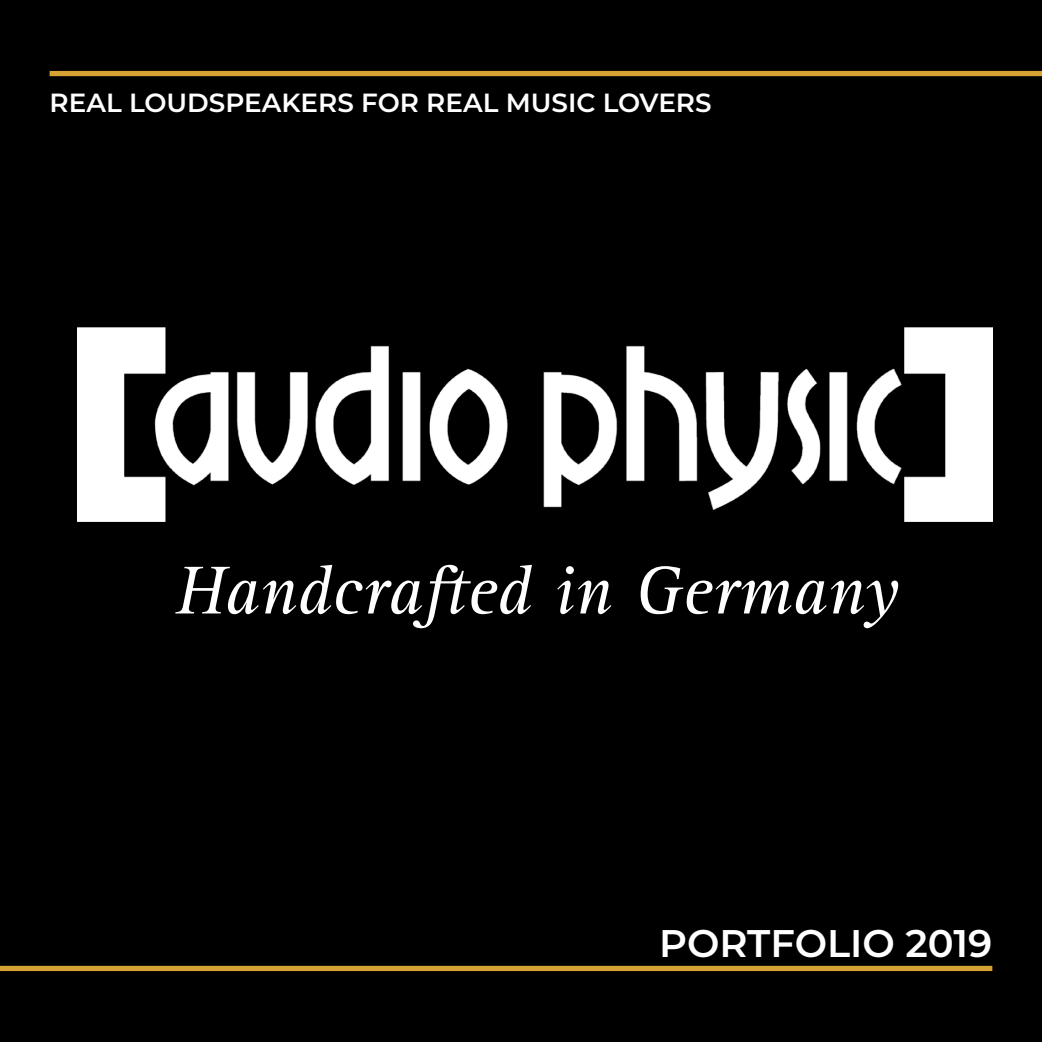
<style>
.page{position:relative;width:1042px;height:1042px;background:#000}
.page>*{position:absolute;margin:0;border:0;box-sizing:border-box;transform-origin:0 0}
.t1{font:italic 70px "Rotis Serif Std";color:#fff}
.t2{font:600 38.5px "Montserrat";color:#fff}
.t3{font:600 26.25px "Montserrat";color:#fff}
</style>
<div class="page">
<img style="left:77px;top:327px;width:915px;height:194px">
<div style="left:0;top:966px;width:992px;height:5px;background:#d5a233"></div>
<div style="left:50px;top:71px;width:992px;height:5px;background:#d5a233"></div>
<p class="t3" style="left:50px;top:84px;width:663px">REAL LOUDSPEAKERS FOR REAL MUSIC LOVERS</p>
<h1 class="t1" style="left:175px;top:551px;width:724px">Handcrafted in Germany</h1>
<h2 class="t2" style="left:659px;top:916px;width:335px">PORTFOLIO 2019</h2>
</div>
